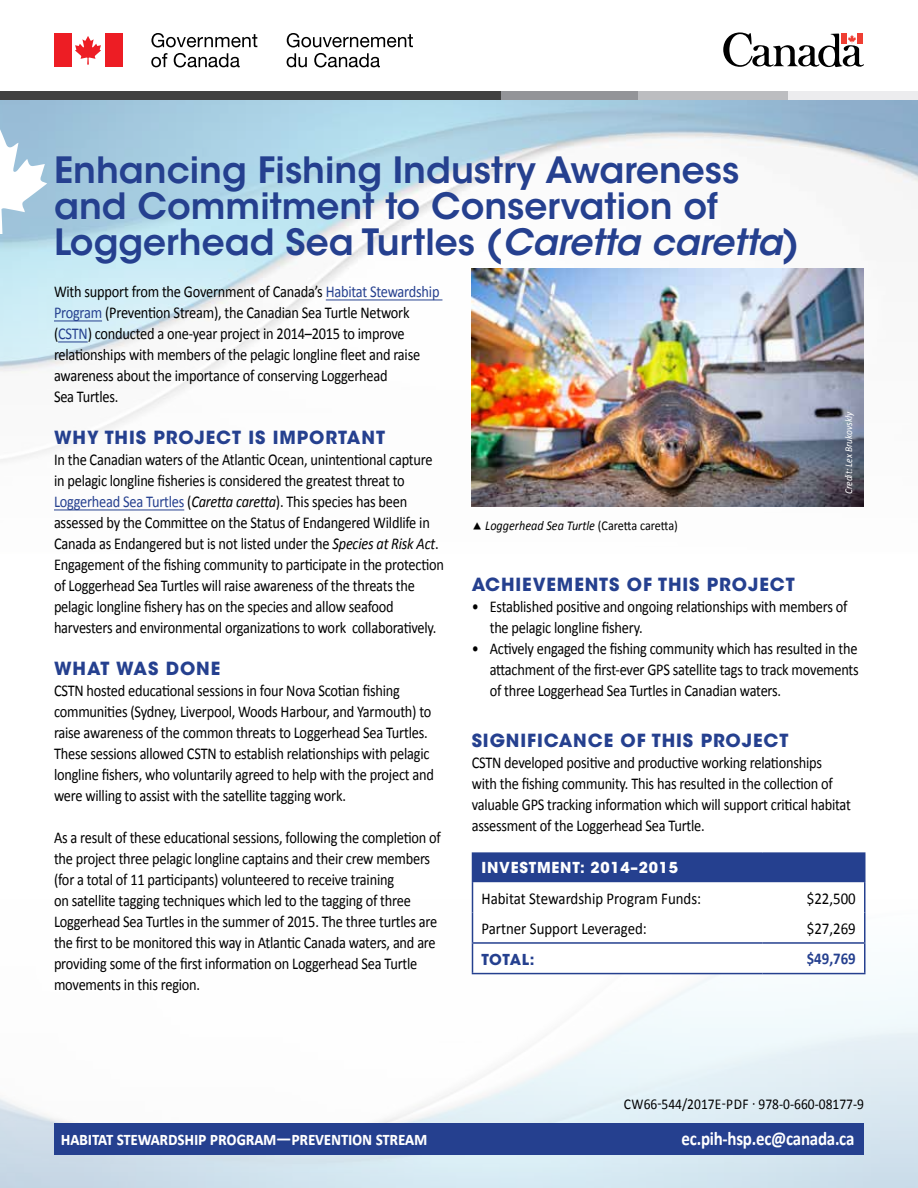
<style>
.page{position:relative;width:918px;height:1188px;background:#fff}
.page>*{position:absolute;margin:0;border:0;box-sizing:border-box;transform-origin:0 0}
.t1{font:600 36px/36px "ITC Avant Garde Std";color:#25408f}
.t2{font:700 19.5px "Calibri";letter-spacing:-.015em;color:#fff;scale:.87 1}
.t3{font:700 18px "ITC Avant Garde Std";letter-spacing:.05em;color:#25408f}
.t4{font:16.5px/21px "Calibri";letter-spacing:-.015em;color:#000;scale:.87 1}
.t5{font:16.5px "Calibri";letter-spacing:-.015em;color:#000;scale:.9 1}
.t6{font:700 16.5px "Calibri";color:#25408f;scale:.9 1}
.t7{font:15px "Calibri";color:#000;scale:.9 1}
.t8{font:700 15px "ITC Avant Garde Std";letter-spacing:.05em;color:#fff}
.t9{font:700 15px "ITC Avant Garde Std";letter-spacing:.02em;color:#25408f}
.t10{font:italic 13.5px "Calibri";color:#000;scale:.9 1}
.t11{font:italic 10.5px "Calibri";letter-spacing:-.005em;color:#fff;scale:.9 1}
.s1{font-style:italic}
.s2{color:#25408f}
.s3{font-style:normal}
</style>
<div class="page">
<img style="left:0;top:100px;width:918px;height:411px">
<img style="left:0;top:852px;width:918px;height:336px">
<hr style="left:326px;top:300px;width:116px;height:1px;background:#25408f">
<hr style="left:54px;top:321px;width:48px;height:1px;background:#25408f">
<hr style="left:58px;top:342px;width:30px;height:1px;background:#25408f">
<hr style="left:54px;top:510px;width:130px;height:1px;background:#25408f">
<svg style="left:723px;top:32px;width:141px;height:35px"></svg>
<div style="left:842px;top:34px;width:5px;height:10px;background:#ef3e33"></div>
<div style="left:857px;top:34px;width:5px;height:10px;background:#ef3e33"></div>
<div style="left:564px;top:91px;width:354px;height:9px;background:#ececee"></div>
<div style="left:421px;top:91px;width:367px;height:9px;background:#bcbdc0"></div>
<div style="left:271px;top:91px;width:367px;height:9px;background:#939498"></div>
<div style="left:0;top:91px;width:500px;height:9px;background:#414141"></div>
<div style="left:55px;top:1124px;width:809px;height:31px;background:#25408f"></div>
<svg style="left:0;top:129px;width:47px;height:105px"></svg>
<img style="left:472px;top:268px;width:392px;height:238px">
<hr style="left:864px;top:854px;width:2px;height:28px;background:#25408f">
<hr style="left:472px;top:852px;width:291px;height:2px;background:#25408f">
<hr style="left:763px;top:852px;width:103px;height:2px;background:#25408f">
<hr style="left:864px;top:882px;width:2px;height:31px;background:#25408f">
<hr style="left:864px;top:913px;width:2px;height:29px;background:#25408f">
<svg style="left:472px;top:854px;width:393px;height:119px"></svg>
<hr style="left:864px;top:944px;width:2px;height:29px;background:#25408f">
<hr style="left:472px;top:973px;width:291px;height:1px;background:#25408f">
<hr style="left:763px;top:973px;width:103px;height:1px;background:#25408f">
<hr style="left:472px;top:942px;width:291px;height:2px;background:#25408f">
<hr style="left:763px;top:942px;width:103px;height:2px;background:#25408f">
<svg style="left:75px;top:36px;width:26px;height:29px"></svg>
<div style="left:54px;top:33px;width:17px;height:34px;background:#ed1d24"></div>
<div style="left:105px;top:33px;width:17px;height:34px;background:#ed1d24"></div>
<svg style="left:151px;top:33px;width:106px;height:14px"></svg>
<svg style="left:151px;top:53px;width:17px;height:14px"></svg>
<svg style="left:174px;top:53px;width:66px;height:14px"></svg>
<svg style="left:287px;top:33px;width:126px;height:14px"></svg>
<svg style="left:287px;top:53px;width:20px;height:14px"></svg>
<svg style="left:314px;top:53px;width:66px;height:14px"></svg>
<h1 class="t1" style="left:54px;top:152px;width:746px">Enhancing Fishing Industry Awareness and Commitment to Conservation of<br>Loggerhead Sea Turtles (<span class="s1">Caretta caretta</span>)</h1>
<p class="t4" style="left:54px;top:281px;width:445px">With support from the Government of Canada’s <span class="s2">Habitat Stewardship Program</span> (Prevention Stream), the Canadian Sea Turtle Network (<span class="s2">CSTN</span>) conducted a one-year project in 2014–2015 to improve relationships with members of the pelagic longline fleet and raise awareness about the importance of conserving Loggerhead<br>Sea Turtles.</p>
<p class="t3" style="left:54px;top:426px;width:333px">WHY THIS PROJECT IS IMPORTANT</p>
<p class="t4" style="left:54px;top:449px;width:450px">In the Canadian waters of the Atlantic Ocean, unintentional capture in pelagic longline fisheries is considered the greatest threat to <span class="s2">Loggerhead Sea Turtles</span> (<span class="s1">Caretta caretta</span>). This species has been assessed by the Committee on the Status of Endangered Wildlife in Canada as Endangered but is not listed under the <span class="s1">Species at Risk Act</span>.<br>Engagement of the fishing community to participate in the protection of Loggerhead Sea Turtles will raise awareness of the threats the pelagic longline fishery has on the species and allow seafood harvesters and environmental organizations to work collaboratively.</p>
<p class="t3" style="left:54px;top:657px;width:168px">WHAT WAS DONE</p>
<p class="t4" style="left:54px;top:680px;width:438px">CSTN hosted educational sessions in four Nova Scotian fishing communities (Sydney, Liverpool, Woods Harbour, and Yarmouth) to raise awareness of the common threats to Loggerhead Sea Turtles.<br>These sessions allowed CSTN to establish relationships with pelagic longline fishers, who voluntarily agreed to help with the project and were willing to assist with the satellite tagging work.</p>
<p class="t4" style="left:54px;top:827px;width:446px">As a result of these educational sessions, following the completion of the project three pelagic longline captains and their crew members (for a total of 11 participants) volunteered to receive training<br>on satellite tagging techniques which led to the tagging of three Loggerhead Sea Turtles in the summer of 2015. The three turtles are the first to be monitored this way in Atlantic Canada waters, and are providing some of the first information on Loggerhead Sea Turtle movements in this region.</p>
<p class="t11" style="left:841px;top:494px;width:93px;rotate:-90deg">Credit: Lex Brukovskly</p>
<p class="t10" style="left:485px;top:516px;width:216px">Loggerhead Sea Turtle <span class="s3">(Caretta caretta)</span></p>
<p class="t3" style="left:472px;top:573px;width:324px">ACHIEVEMENTS OF THIS PROJECT</p>
<p class="t4" style="left:490px;top:596px;width:413px;text-indent:-18px">• Established positive and ongoing relationships with members of the pelagic longline fishery.</p>
<p class="t4" style="left:490px;top:638px;width:426px;text-align:justify;text-indent:-18px">• Actively engaged the fishing community which has resulted in the attachment of the first-ever GPS satellite tags to track movements of three Loggerhead Sea Turtles in Canadian waters.</p>
<p class="t3" style="left:472px;top:729px;width:318px">SIGNIFICANCE OF THIS PROJECT</p>
<p class="t4" style="left:472px;top:752px;width:437px">CSTN developed positive and productive working relationships with the fishing community. This has resulted in the collection of valuable GPS tracking information which will support critical habitat assessment of the Loggerhead Sea Turtle.</p>
<p class="t8" style="left:482px;top:858px;width:198px">INVESTMENT: 2014–2015</p>
<p class="t5" style="left:482px;top:888px;width:246px">Habitat Stewardship Program Funds:</p>
<p class="t5" style="left:807px;top:888px;width:56px">$22,500</p>
<p class="t5" style="left:482px;top:918px;width:185px">Partner Support Leveraged:</p>
<p class="t5" style="left:807px;top:918px;width:56px">$27,269</p>
<p class="t9" style="left:482px;top:949px;width:55px">TOTAL:</p>
<p class="t6" style="left:807px;top:948px;width:56px">$49,769</p>
<p class="t7" style="left:624px;top:1094px;width:268px">CW66-544/2017E-PDF · 978-0-660-08177-9</p>
<p class="t2" style="left:61px;top:1126px;width:423px">habitat stewardship program—prevention stream</p>
<p class="t2" style="left:682px;top:1126px;width:200px">ec.pih-hsp.ec@canada.ca</p>
</div>
